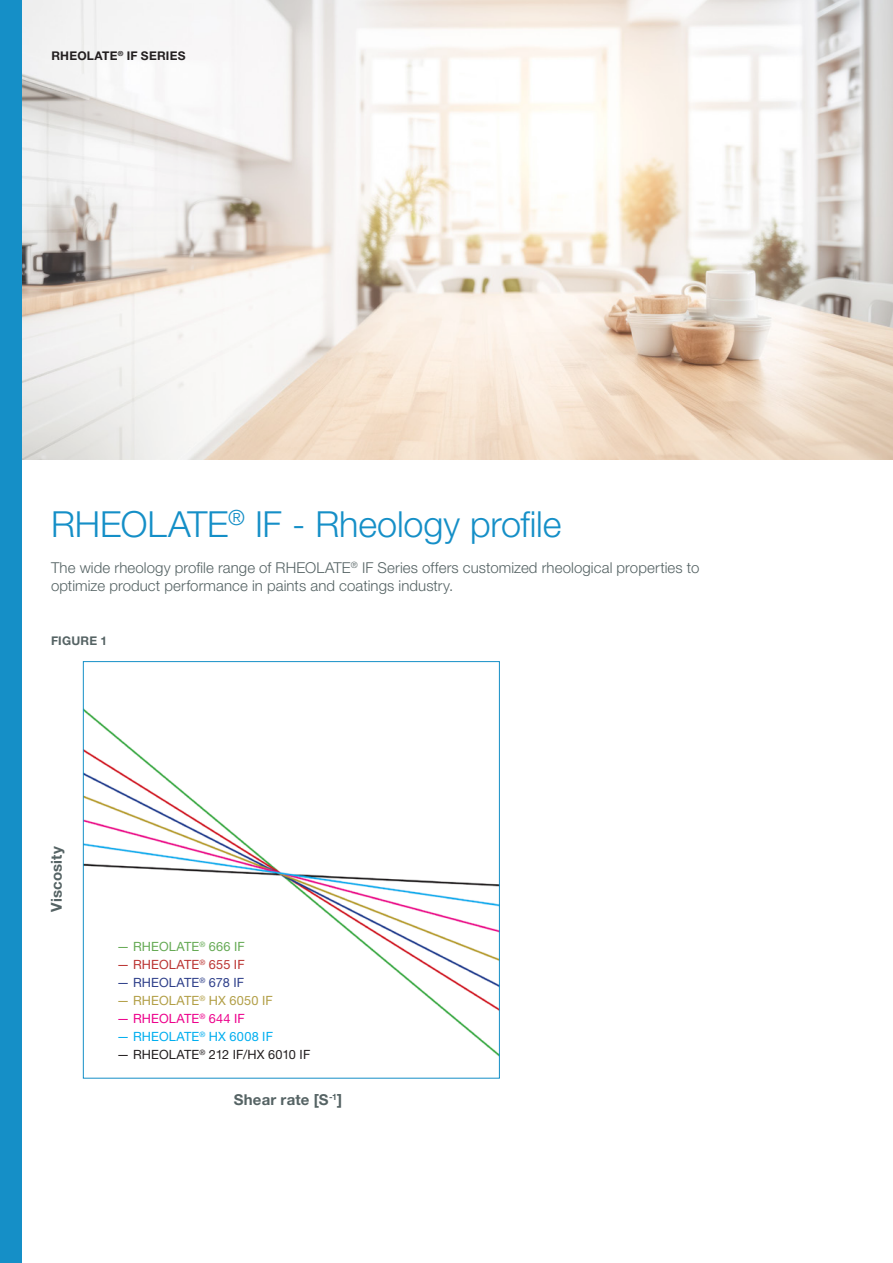
<style>
.page{position:relative;width:893px;height:1263px;background:#fff}
.page>*{position:absolute;margin:0;border:0;box-sizing:border-box;transform-origin:0 0}
.Page_Title_24_26_Light{font:300 36px "Helvetica Neue LT Std";letter-spacing:-.005em;color:#158fc7}
.Body_Copy_10_12_Light{font:300 15px/18px "Helvetica Neue LT Std";letter-spacing:.005em;color:#556364}
.Standfirst_14_16_Light{font:700 15px "Helvetica Neue LT Std";letter-spacing:.015em;color:#556364}
.Body_Copy_10_12_Light-2{font:12.75px "Helvetica Neue LT Std";letter-spacing:.005em;color:#231f20}
.Body_Copy_10_12_Light-3{font:12.75px "Helvetica Neue LT Std";letter-spacing:.015em;color:#b29f47}
.Body_Copy_10_12_Light-4{font:12.75px "Helvetica Neue LT Std";letter-spacing:.015em;color:#00aeef}
.Body_Copy_10_12_Light-5{font:12.75px "Helvetica Neue LT Std";letter-spacing:.015em;color:#6a5}
.Body_Copy_10_12_Light-6{font:12.75px "Helvetica Neue LT Std";letter-spacing:.01em;color:#bb3533}
.Body_Copy_10_12_Light-7{font:12.75px "Helvetica Neue LT Std";letter-spacing:.01em;color:#2f408a}
.Body_Copy_10_12_Light-8{font:12.75px "Helvetica Neue LT Std";letter-spacing:.015em;color:#ed028c}
.Captions_10pt_Roman{font:700 12px "Helvetica Neue LT Std";letter-spacing:.02em;color:#231f20}
.Captions_10pt_Roman-2{font:700 12px "Helvetica Neue LT Std";letter-spacing:.02em;color:#556364}
</style>
<div class="page">
<img style="left:21px;top:0;width:872px;height:459px">
<img style="left:85px;top:709px;width:413px;height:347px">
<div style="left:117px;top:930px;width:208px;height:138px;background:#fff"></div>
<div style="left:305px;top:710px;width:190px;height:147px;background:#fff"></div>
<div style="left:0;top:0;width:21px;height:1263px;background:#158fc7"></div>
<p class="Captions_10pt_Roman" style="left:51px;top:48px;width:136px">RHEOLATE<sup>®</sup> IF SERIES</p>
<p class="Page_Title_24_26_Light" style="left:51px;top:502px;width:512px">RHEOLATE<sup>®</sup> IF - Rheology profile</p>
<p class="Body_Copy_10_12_Light" style="left:51px;top:558px;width:650px">The wide rheology profile range of RHEOLATE<sup>®</sup> IF Series offers customized rheological properties to optimize product performance in paints and coatings industry.</p>
<p class="Captions_10pt_Roman-2" style="left:51px;top:633px;width:58px">FIGURE 1</p>
<p class="Standfirst_14_16_Light" style="left:47px;top:912px;width:68px;rotate:-90deg">Viscosity</p>
<p class="Body_Copy_10_12_Light-5" style="left:117px;top:939px;width:130px">— RHEOLATE<sup>®</sup> 666 IF</p>
<p class="Body_Copy_10_12_Light-6" style="left:117px;top:957px;width:129px">— RHEOLATE<sup>®</sup> 655 IF</p>
<p class="Body_Copy_10_12_Light-7" style="left:117px;top:975px;width:129px">— RHEOLATE<sup>®</sup> 678 IF</p>
<p class="Body_Copy_10_12_Light-3" style="left:117px;top:993px;width:157px">— RHEOLATE<sup>®</sup> HX 6050 IF</p>
<p class="Body_Copy_10_12_Light-8" style="left:117px;top:1011px;width:130px">— RHEOLATE<sup>®</sup> 644 IF</p>
<p class="Body_Copy_10_12_Light-4" style="left:117px;top:1029px;width:158px">— RHEOLATE<sup>®</sup> HX 6008 IF</p>
<p class="Body_Copy_10_12_Light-2" style="left:117px;top:1047px;width:195px">— RHEOLATE<sup>®</sup> 212 IF/HX 6010 IF</p>
<p class="Standfirst_14_16_Light" style="left:234px;top:1090px;width:110px">Shear rate [S<sup>-1</sup>]</p>
</div>
